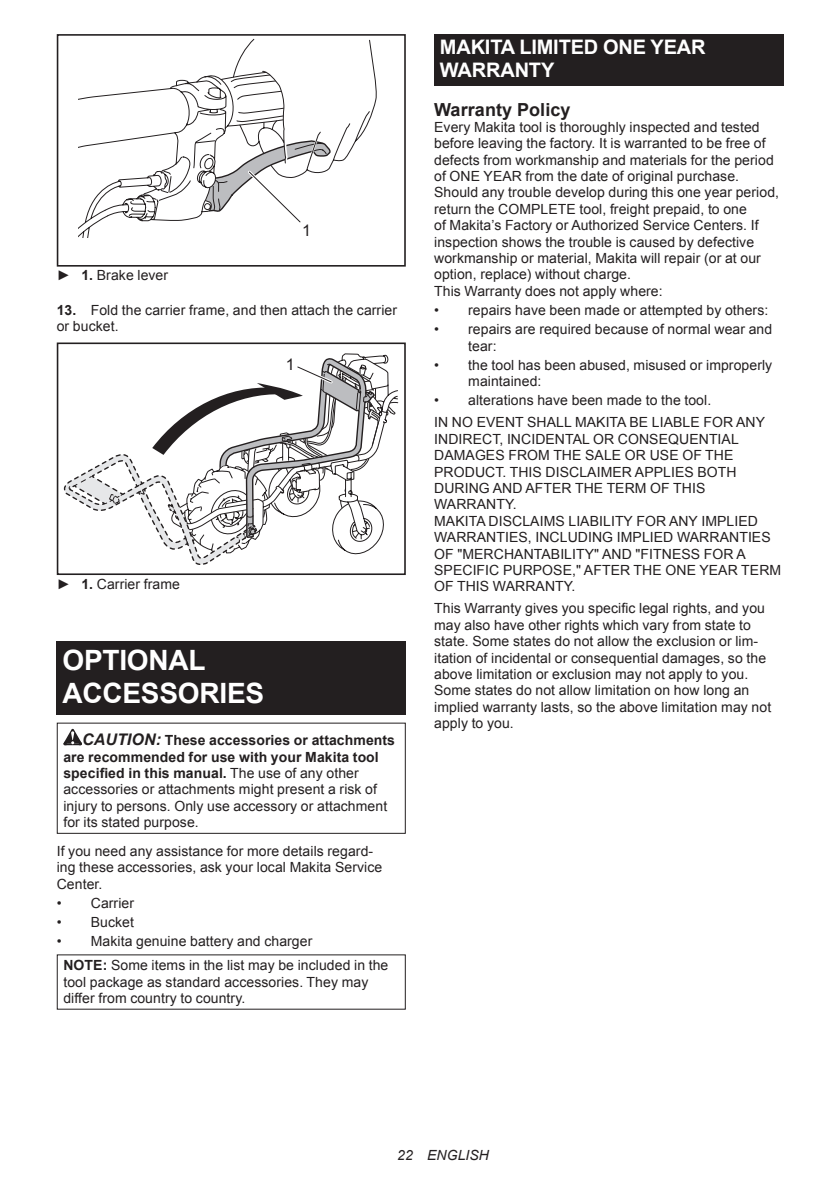
<style>
.page{position:relative;width:840px;height:1191px;background:#fff}
.page>*{position:absolute;margin:0;border:0;box-sizing:border-box;transform-origin:0 0}
.t1{font:700 28px/32.8px "Arial";letter-spacing:-.01em;color:#fff}
.t2{font:700 20px/23.4px "Arial";letter-spacing:-.01em;color:#fff}
.t3{font:700 18px "Arial";letter-spacing:.005em;color:#231f20}
.t4{font:16px "Arial";color:#231f20}
.t5{font:14px/16.4px "Arial";letter-spacing:.005em;color:#231f20}
.t6{font:italic 14px "Arial";letter-spacing:.005em;color:#231f20}
.s1{font-weight:700}
.s2{font-weight:700;font-style:italic;font-size:16px}
</style>
<div class="page">
<svg style="left:79px;top:76px;width:127px;height:162px"></svg>
<div style="left:57px;top:34px;width:348px;height:233px;border:2px solid #231f20"></div>
<svg style="left:206px;top:39px;width:171px;height:184px"></svg>
<div style="left:57px;top:342px;width:348px;height:233px;border:2px solid #231f20"></div>
<svg style="left:63px;top:354px;width:335px;height:211px"></svg>
<div style="left:57px;top:641px;width:348px;height:73px;background:#231f20"></div>
<svg style="left:63px;top:729px;width:19px;height:16px"></svg>
<div style="left:57px;top:722px;width:348px;height:112px;border:1px solid #231f20"></div>
<div style="left:434px;top:34px;width:348px;height:52px;background:#231f20"></div>
<p class="t4" style="left:302px;top:220px;width:10px">1</p>
<p class="t5" style="left:57px;top:267px;width:113px">► <span class="s1">1.</span> Brake lever</p>
<p class="t5" style="left:57px;top:302px;width:342px"><span class="s1">13.</span> Fold the carrier frame, and then attach the carrier or bucket.</p>
<p class="t4" style="left:286px;top:354px;width:10px">1</p>
<p class="t5" style="left:57px;top:575px;width:125px">► <span class="s1">1.</span> Carrier frame</p>
<h1 class="t1" style="left:62px;top:645px;width:203px">OPTIONAL<br>ACCESSORIES</h1>
<p class="t5" style="left:63px;top:732px;width:333px;text-indent:19px"><span class="s2">CAUTION:</span> <span class="s1">These accessories or attachments are recommended for use with your Makita tool specified in this manual.</span> The use of any other accessories or attachments might present a risk of injury to persons. Only use accessory or attachment for its stated purpose.</p>
<p class="t5" style="left:57px;top:843px;width:327px">If you need any assistance for more details regard&shy;ing these accessories, ask your local Makita Service<br>Center.</p>
<p class="t5" style="left:57px;top:895px;width:79px">• Carrier</p>
<p class="t5" style="left:57px;top:914px;width:79px">• Bucket</p>
<p class="t5" style="left:63px;top:929px;width:326px;line-height:23.8px;text-indent:-7px">• Makita genuine battery and charger<br><span class="s1">NOTE:</span> Some items in the list may be included in the</p>
<p class="t5" style="left:63px;top:973px;width:306px">tool package as standard accessories. They may differ from country to country.</p>
<h2 class="t2" style="left:439px;top:36px;width:267px">MAKITA LIMITED ONE YEAR<br>WARRANTY</h2>
<p class="t3" style="left:434px;top:97px;width:138px">Warranty Policy</p>
<p class="t5" style="left:434px;top:119px;width:346px">Every Makita tool is thoroughly inspected and tested before leaving the factory. It is warranted to be free of defects from workmanship and materials for the period of ONE YEAR from the date of original purchase.<br>Should any trouble develop during this one year period, return the COMPLETE tool, freight prepaid, to one<br>of Makita’s Factory or Authorized Service Centers. If inspection shows the trouble is caused by defective workmanship or material, Makita will repair (or at our option, replace) without charge.<br>This Warranty does not apply where:</p>
<p class="t5" style="left:434px;top:302px;width:335px">• repairs have been made or attempted by others:</p>
<p class="t5" style="left:468px;top:321px;width:305px;text-indent:-34px">• repairs are required because of normal wear and tear:</p>
<p class="t5" style="left:468px;top:357px;width:305px;text-indent:-34px">• the tool has been abused, misused or improperly maintained:</p>
<p class="t5" style="left:434px;top:389px;width:332px;line-height:22px">• alterations have been made to the tool.<br>IN NO EVENT SHALL MAKITA BE LIABLE FOR ANY</p>
<p class="t5" style="left:434px;top:431px;width:348px">INDIRECT, INCIDENTAL OR CONSEQUENTIAL DAMAGES FROM THE SALE OR USE OF THE PRODUCT. THIS DISCLAIMER APPLIES BOTH DURING AND AFTER THE TERM OF THIS WARRANTY.<br>MAKITA DISCLAIMS LIABILITY FOR ANY IMPLIED WARRANTIES, INCLUDING IMPLIED WARRANTIES OF "MERCHANTABILITY" AND "FITNESS FOR A SPECIFIC PURPOSE," AFTER THE ONE YEAR TERM OF THIS WARRANTY.</p>
<p class="t5" style="left:434px;top:600px;width:338px">This Warranty gives you specific legal rights, and you may also have other rights which vary from state to state. Some states do not allow the exclusion or lim&shy;itation of incidental or consequential damages, so the above limitation or exclusion may not apply to you.<br>Some states do not allow limitation on how long an implied warranty lasts, so the above limitation may not apply to you.</p>
<p class="t6" style="left:397px;top:1146px;width:93px">22 ENGLISH</p>
</div>
